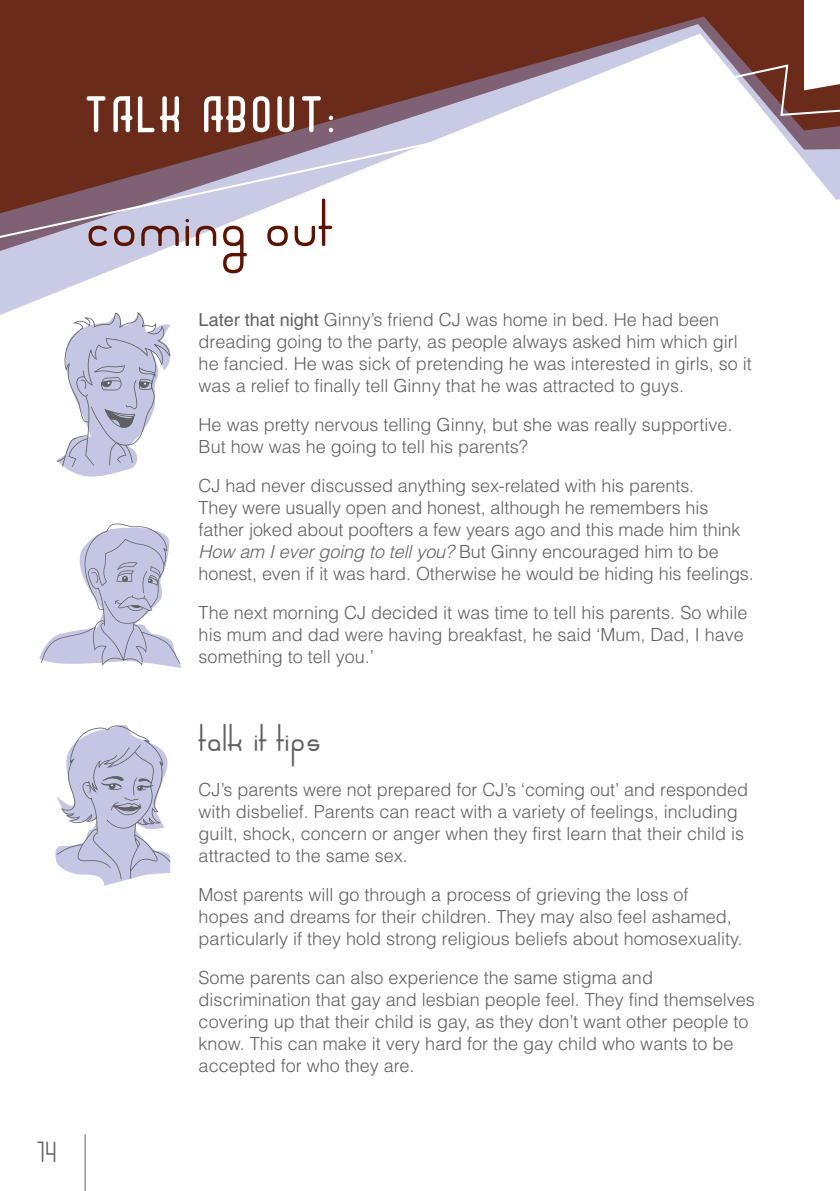
<style>
.page{position:relative;width:840px;height:1191px;background:#fff}
.page>*{position:absolute;margin:0;border:0;box-sizing:border-box;transform-origin:0 0}
.t1{font:70px "Sanserifing";color:#5b1400}
.t2{font:50px "Sanserifing";letter-spacing:.1em;color:#fff}
.t3{font:40px "Sanserifing";color:#5f6062}
.t4{font:30px "Sanserifing";color:#5f6062}
.t5{font:300 18px/22px "Helvetica";color:#5f6062}
.s1{font-weight:400}
.s2{font-style:italic}
</style>
<div class="page">
<hr style="left:85px;top:1134px;width:1px;height:57px;background:#5f6062">
<div style="left:0;top:0;width:804px;height:17px;background:#6b2b1a"></div>
<svg style="left:0;top:17px;width:804px;height:298px"></svg>
<svg style="left:0;top:49px;width:839px;height:193px"></svg>
<svg style="left:85px;top:95px;width:95px;height:39px"></svg>
<svg style="left:203px;top:95px;width:43px;height:39px"></svg>
<svg style="left:252px;top:95px;width:82px;height:39px"></svg>
<svg style="left:39px;top:523px;width:142px;height:145px"></svg>
<svg style="left:57px;top:312px;width:113px;height:165px"></svg>
<svg style="left:55px;top:725px;width:116px;height:160px"></svg>
<h3 class="t4" style="left:36px;top:1134px;width:22px">14</h3>
<h2 class="t2" style="left:85px;top:85px;width:251px">talk about:</h2>
<h1 class="t1" style="left:85px;top:182px;width:248px">coming out</h1>
<p class="t5" style="left:198px;top:309px;width:554px"><span class="s1">Later that night</span> Ginny’s friend CJ was home in bed. He had been dreading going to the party, as people always asked him which girl he fancied. He was sick of pretending he was interested in girls, so it was a relief to finally tell Ginny that he was attracted to guys.</p>
<p class="t5" style="left:198px;top:414px;width:535px">He was pretty nervous telling Ginny, but she was really supportive.<br>But how was he going to tell his parents?</p>
<p class="t5" style="left:198px;top:475px;width:556px">CJ had never discussed anything sex-related with his parents.<br>They were usually open and honest, although he remembers his father joked about poofters a few years ago and this made him think <span class="s2">How am I ever going to tell you?</span> But Ginny encouraged him to be honest, even if it was hard. Otherwise he would be hiding his feelings.</p>
<p class="t5" style="left:198px;top:602px;width:550px">The next morning CJ decided it was time to tell his parents. So while his mum and dad were having breakfast, he said ‘Mum, Dad, I have something to tell you.’</p>
<h3 class="t3" style="left:198px;top:714px;width:124px">talk it tips</h3>
<p class="t5" style="left:198px;top:778px;width:550px">CJ’s parents were not prepared for CJ’s ‘coming out’ and responded with disbelief. Parents can react with a variety of feelings, including guilt, shock, concern or anger when they first learn that their child is attracted to the same sex.</p>
<p class="t5" style="left:198px;top:883px;width:545px">Most parents will go through a process of grieving the loss of hopes and dreams for their children. They may also feel ashamed, particularly if they hold strong religious beliefs about homosexuality.</p>
<p class="t5" style="left:198px;top:966px;width:557px">Some parents can also experience the same stigma and discrimination that gay and lesbian people feel. They find themselves covering up that their child is gay, as they don’t want other people to know. This can make it very hard for the gay child who wants to be accepted for who they are.</p>
</div>
